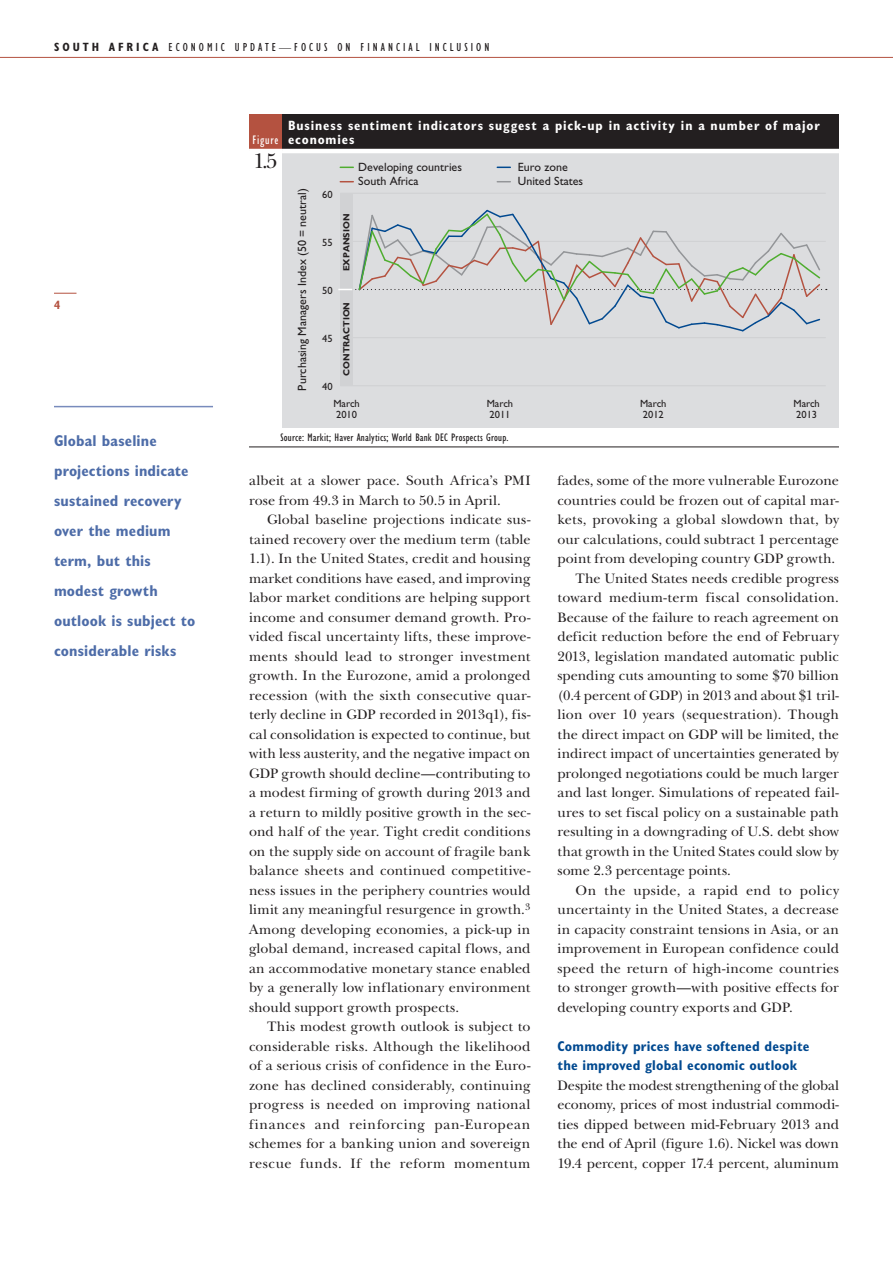
<style>
.page{position:relative;width:893px;height:1263px;background:#fff}
.page>*{position:absolute;margin:0;border:0;box-sizing:border-box;transform-origin:0 0}
.t1{font:21.75px "New Baskerville Std";color:#231f20}
.t2{font:700 condensed 15.75px/30px "Gill Sans Std";letter-spacing:.01em;color:#4d6ca8}
.t3{font:14.25px/19.5px "New Baskerville Std";letter-spacing:.005em;color:#231f20;text-align:justify}
.t4{font:14.25px "New Baskerville Std";letter-spacing:.025em;color:#231f20}
.t5{font:700 condensed 14.25px/19.5px "Gill Sans Std";letter-spacing:.015em;color:#014990}
.t6{font:700 condensed 13.5px/13.5px "Gill Sans Std";letter-spacing:.065em;color:#fff}
.t7{font:condensed 12.75px "Gill Sans Std";letter-spacing:.06em;color:#fff}
.t8{font:12px "Gill Sans Std";color:#231f20}
.t9{font:condensed 12px "Gill Sans Std";letter-spacing:.25em;color:#231f20}
.t10{font:700 condensed 12px "Gill Sans Std";color:#b45240}
.t11{font:condensed 11.25px "Gill Sans Std";letter-spacing:.02em;color:#231f20}
.t12{font:10.5px/11.2px "Gill Sans Std";color:#231f20}
.t13{font:700 9px "Gill Sans Std";color:#231f20}
.s1{font-weight:700}
</style>
<div class="page">
<svg style="left:54px;top:293px;width:22px;height:1px"></svg>
<hr style="left:0;top:57px;width:893px;height:1px;background:#b45240">
<hr style="left:54px;top:406px;width:159px;height:1px;background:#788bbc">
<div style="left:249px;top:115px;width:33px;height:36px;background:#b45240"></div>
<div style="left:282px;top:115px;width:557px;height:36px;background:#231f20"></div>
<div style="left:282px;top:151px;width:557px;height:276px;background:#dcdddf"></div>
<hr style="left:249px;top:447px;width:33px;height:1px;background:#231f20">
<hr style="left:282px;top:447px;width:557px;height:1px;background:#231f20">
<hr style="left:249px;top:149px;width:33px;height:4px;background:#fff">
<hr style="left:282px;top:149px;width:557px;height:4px;background:#fff">
<hr style="left:340px;top:385px;width:486px;height:1px;background:#d1d2d4">
<hr style="left:340px;top:337px;width:486px;height:1px;background:#d1d2d4">
<hr style="left:340px;top:193px;width:486px;height:1px;background:#d1d2d4">
<svg style="left:340px;top:167px;width:13px;height:1px"></svg>
<svg style="left:497px;top:167px;width:13px;height:1px"></svg>
<svg style="left:340px;top:181px;width:13px;height:1px"></svg>
<svg style="left:497px;top:181px;width:13px;height:1px"></svg>
<div style="left:340px;top:193px;width:12px;height:193px;background:#d1d2d4"></div>
<svg style="left:338px;top:208px;width:489px;height:125px"></svg>
<p class="t9" style="left:54px;top:40px;width:437px"><span class="s1">South Africa</span> Economic Update —Focus on Financial I nclusion</p>
<p class="t10" style="left:54px;top:298px;width:8px">4</p>
<p class="t2" style="left:54px;top:426px;width:143px">Global baseline projections indicate sustained recovery over the medium term, but this modest growth outlook is subject to considerable risks</p>
<p class="t7" style="left:252px;top:132px;width:28px">Figure</p>
<h1 class="t1" style="left:254px;top:148px;width:25px">1.5</h1>
<p class="t6" style="left:288px;top:119px;width:533px">Business sentiment indicators suggest a pick-up in activity in a number of major economies</p>
<p class="t8" style="left:295px;top:390px;width:204px;rotate:-90deg">Purchasing Managers Index (50 = neutral)</p>
<p class="t12" style="left:322px;top:188px;width:12px">60</p>
<p class="t12" style="left:322px;top:237px;width:12px">55</p>
<p class="t12" style="left:322px;top:285px;width:12px">50</p>
<p class="t12" style="left:322px;top:333px;width:12px">45</p>
<p class="t12" style="left:322px;top:381px;width:12px">40</p>
<p class="t8" style="left:358px;top:160px;width:105px">Developing countries</p>
<p class="t8" style="left:518px;top:160px;width:52px">Euro zone</p>
<p class="t8" style="left:358px;top:174px;width:62px">South Africa</p>
<p class="t8" style="left:518px;top:174px;width:67px">United States</p>
<p class="t13" style="left:341px;top:271px;width:59px;rotate:-90deg">EXPANSION</p>
<p class="t13" style="left:341px;top:376px;width:75px;rotate:-90deg">CONTRACTION</p>
<p class="t12" style="left:333px;top:398px;width:28px">March<br>2010</p>
<p class="t12" style="left:487px;top:398px;width:28px">March<br>2011</p>
<p class="t12" style="left:640px;top:398px;width:28px">March<br>2012</p>
<p class="t12" style="left:793px;top:398px;width:28px">March<br>2013</p>
<p class="t11" style="left:280px;top:431px;width:229px">Source: Markit; Haver Analytics; World Bank DEC Prospects Group.</p>
<p class="t3" style="left:249px;top:471px;width:283px">albeit at a slower pace. South Africa’s PMI rose from 49.3 in March to 50.5 in April.</p>
<p class="t3" style="left:249px;top:510px;width:283px;text-indent:18px">Global baseline projections indicate sus&shy;tained recovery over the medium term (table 1.1). In the United States, credit and housing market conditions have eased, and improving labor market conditions are helping support income and consumer demand growth. Pro&shy;vided fiscal uncertainty lifts, these improve&shy;ments should lead to stronger investment growth. In the Eurozone, amid a prolonged recession (with the sixth consecutive quar&shy;terly decline in GDP recorded in 2013q1), fis&shy;cal consolidation is expected to continue, but with less austerity, and the negative impact on GDP growth should decline—contributing to a modest firming of growth during 2013 and a return to mildly positive growth in the sec&shy;ond half of the year. Tight credit conditions on the supply side on account of fragile bank balance sheets and continued competitive&shy;ness issues in the periphery countries would limit any meaningful resurgence in growth.<sup>3<br></sup>Among developing economies, a pick-up in global demand, increased capital flows, and an accommodative monetary stance enabled by a generally low inflationary environment should support growth prospects.</p>
<p class="t3" style="left:249px;top:1017px;width:283px;text-indent:18px">This modest growth outlook is subject to considerable risks. Although the likelihood of a serious crisis of confidence in the Euro&shy;zone has declined considerably, continuing progress is needed on improving national finances and reinforcing pan-European schemes for a banking union and sovereign rescue funds. If the reform momentum</p>
<p class="t3" style="left:557px;top:471px;width:283px">fades, some of the more vulnerable Eurozone</p>
<p class="t3" style="left:557px;top:490px;width:283px">countries could be frozen out of capital mar-</p>
<p class="t3" style="left:557px;top:510px;width:283px">kets, provoking a global slowdown that, by</p>
<p class="t3" style="left:557px;top:529px;width:283px">our calculations, could subtract 1 percentage</p>
<p class="t3" style="left:557px;top:549px;width:279px">point from developing country GDP growth.</p>
<p class="t3" style="left:575px;top:568px;width:265px">The United States needs credible progress</p>
<p class="t4" style="left:557px;top:589px;width:283px">toward medium-term fiscal consolidation.</p>
<p class="t3" style="left:557px;top:607px;width:283px">Because of the failure to reach agreement on</p>
<p class="t3" style="left:557px;top:627px;width:283px">deficit reduction before the end of February</p>
<p class="t3" style="left:557px;top:646px;width:283px">2013, legislation mandated automatic public</p>
<p class="t3" style="left:557px;top:666px;width:283px">spending cuts amounting to some $70 billion</p>
<p class="t3" style="left:557px;top:685px;width:283px">(0.4 percent of GDP) in 2013 and about $1 tril-</p>
<p class="t3" style="left:557px;top:705px;width:283px">lion over 10 years (sequestration). Though</p>
<p class="t3" style="left:557px;top:724px;width:283px">the direct impact on GDP will be limited, the</p>
<p class="t3" style="left:557px;top:744px;width:283px">indirect impact of uncertainties generated by</p>
<p class="t3" style="left:557px;top:763px;width:283px">prolonged negotiations could be much larger</p>
<p class="t3" style="left:557px;top:783px;width:283px">and last longer. Simulations of repeated fail-</p>
<p class="t3" style="left:557px;top:802px;width:283px">ures to set fiscal policy on a sustainable path</p>
<p class="t3" style="left:557px;top:822px;width:283px">resulting in a downgrading of U.S. debt show</p>
<p class="t3" style="left:557px;top:841px;width:283px">that growth in the United States could slow by</p>
<p class="t3" style="left:557px;top:861px;width:175px">some 2.3 percentage points.</p>
<p class="t4" style="left:575px;top:882px;width:265px">On the upside, a rapid end to policy</p>
<p class="t3" style="left:557px;top:900px;width:283px">uncertainty in the United States, a decrease</p>
<p class="t3" style="left:557px;top:919px;width:283px">in capacity constraint tensions in Asia, or an</p>
<p class="t3" style="left:557px;top:939px;width:283px">improvement in European confidence could</p>
<p class="t3" style="left:557px;top:958px;width:283px">speed the return of high-income countries</p>
<p class="t3" style="left:557px;top:978px;width:283px">to stronger growth—with positive effects for</p>
<p class="t3" style="left:557px;top:997px;width:237px">developing country exports and GDP.</p>
<p class="t5" style="left:557px;top:1036px;width:253px">Commodity prices have softened despite the improved global economic outlook</p>
<p class="t3" style="left:557px;top:1075px;width:283px">Despite the modest strengthening of the global economy, prices of most industrial commodi&shy;ties dipped between mid-February 2013 and the end of April (figure 1.6). Nickel was down 19.4 percent, copper 17.4 percent, aluminum</p>
</div>
